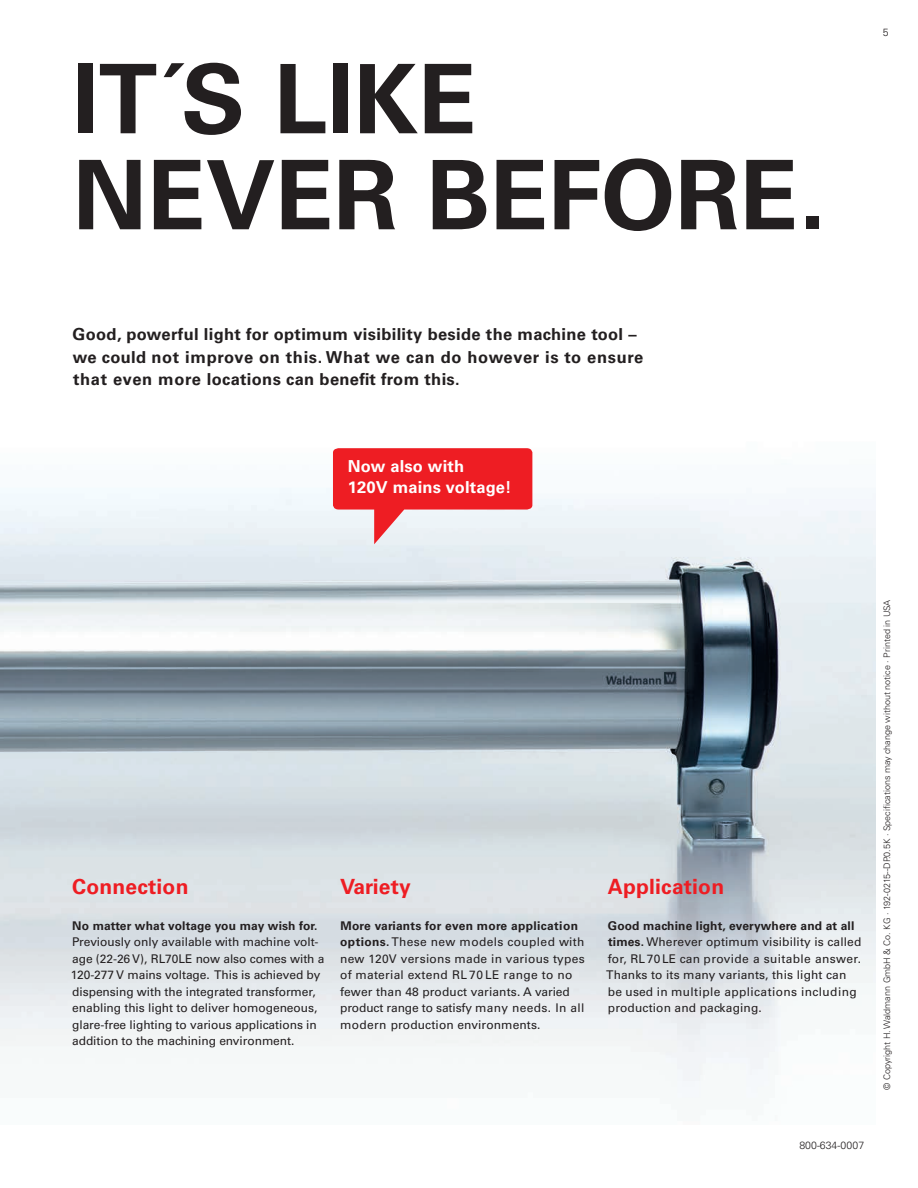
<style>
.page{position:relative;width:918px;height:1188px;background:#fff}
.page>*{position:absolute;margin:0;border:0;box-sizing:border-box;transform-origin:0 0}
.t1{font:700 96px/96px "Univers LT Std";color:#231f20}
.t2{font:700 21px "Univers LT Std";letter-spacing:.01em;color:#ee1d23}
.t3{font:700 16.5px/22.5px "Univers LT Std";letter-spacing:.02em;color:#231f20}
.t4{font:700 16.5px/21px "Univers LT Std";letter-spacing:.01em;color:#fff}
.t5{font:12px/16.5px "Univers LT Std";letter-spacing:.01em;color:#231f20}
.t6{font:700 12px "Univers LT Std";letter-spacing:.01em;color:#231f20}
.t7{font:300 10.5px "Univers LT Std";color:#231f20}
.t8{font:300 9px "Univers LT Std";color:#231f20}
.s1{font-weight:700}
</style>
<div class="page">
<img style="left:0;top:451px;width:875px;height:636px">
<svg style="left:333px;top:448px;width:199px;height:96px;background:#ed6469"></svg>
<h1 class="t1" style="left:72px;top:52px;width:755px">IT´S LIKE<br>NEVER BEFORE.</h1>
<h3 class="t3" style="left:73px;top:324px;width:572px">Good, powerful light for optimum visibility beside the machine tool – we could not improve on this. What we can do however is to ensure that even more locations can benefit from this.</h3>
<h3 class="t4" style="left:348px;top:456px;width:165px">Now also with<br>120V mains voltage!</h3>
<p class="t7" style="left:883px;top:26px;width:7px">5</p>
<h2 class="t2" style="left:72px;top:874px;width:118px">Connection</h2>
<p class="t6" style="left:72px;top:918px;width:247px">No matter what voltage you may wish for.</p>
<p class="t5" style="left:71px;top:934px;width:255px">Previously only available with machine volt&shy;age (22-26 V), RL70LE now also comes with a 120-277 V mains voltage. This is achieved by dispensing with the integrated transformer, enabling this light to deliver homogeneous, glare-free lighting to various applications in addition to the machining environment.</p>
<h2 class="t2" style="left:340px;top:874px;width:72px">Variety</h2>
<p class="t5" style="left:340px;top:917px;width:246px"><span class="s1">More variants for even more application options.</span> These new models coupled with new 120V versions made in various types of material extend RL 70 LE range to no fewer than 48 product variants. A varied product range to satisfy many needs. In all modern production environments.</p>
<h2 class="t2" style="left:608px;top:874px;width:118px">Application</h2>
<p class="t5" style="left:606px;top:917px;width:257px"><span class="s1">Good machine light, everywhere and at all times.</span> Wherever optimum visibility is called for, RL 70 LE can provide a suitable answer.<br>Thanks to its many variants, this light can be used in multiple applications including production and packaging.</p>
<p class="t8" style="left:881px;top:1090px;width:492px;rotate:-90deg">© Copyright H. Waldmann GmbH &amp; Co. KG · 192-0215--DP.0.5K · Specifications may change without notice · Printed in USA</p>
<p class="t7" style="left:799px;top:1139px;width:66px">800-634-0007</p>
</div>
